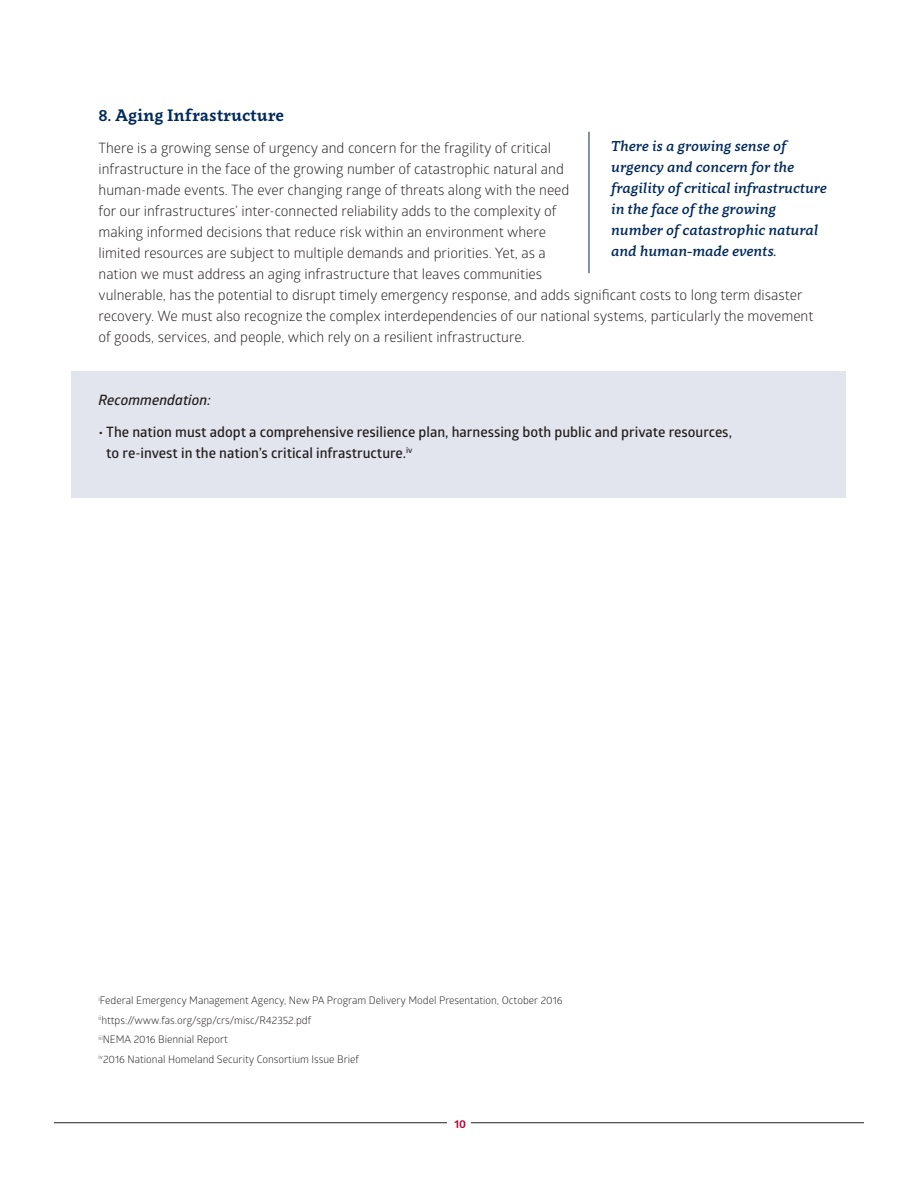
<style>
.page{position:relative;width:918px;height:1188px;background:#fff}
.page>*{position:absolute;margin:0;border:0;box-sizing:border-box;transform-origin:0 0}
.subhead{font:700 16.5px "Clavo";color:#00295c}
.t1{font:14.25px/21px "Glober";color:#231f20}
.subhead-2{font:italic 500 14.25px/21px "Clavo";color:#00295c}
.t2{font:600 14.25px/21px "Glober";color:#231f20}
.t3{font:italic 600 14.25px "Glober";color:#231f20}
.t4{font:700 11.25px "Glober";color:#b30437}
.t5{font:10.5px "Glober";color:#231f20}
</style>
<div class="page">
<hr style="left:54px;top:1122px;width:393px;height:1px;background:#231f20">
<hr style="left:471px;top:1122px;width:393px;height:1px;background:#231f20">
<div style="left:72px;top:371px;width:774px;height:126px;background:#e2e5ee"></div>
<hr style="left:589px;top:132px;width:1px;height:141px;background:#00295c">
<p class="subhead" style="left:99px;top:103px;width:187px">8. Aging Infrastructure</p>
<p class="t1" style="left:99px;top:136px;width:716px">There is a growing sense of urgency and concern for the fragility of critical<br>infrastructure in the face of the growing number of catastrophic natural and<br>human-made events. The ever changing range of threats along with the need<br>for our infrastructures’ inter-connected reliability adds to the complexity of<br>making informed decisions that reduce risk within an environment where<br>limited resources are subject to multiple demands and priorities. Yet, as a<br>nation we must address an aging infrastructure that leaves communities<br>vulnerable, has the potential to disrupt timely emergency response, and adds significant costs to long term disaster recovery. We must also recognize the complex interdependencies of our national systems, particularly the movement of goods, services, and people, which rely on a resilient infrastructure.</p>
<p class="subhead-2" style="left:611px;top:135px;width:217px">There is a growing sense of urgency and concern for the fragility of critical infrastructure in the face of the growing number of catastrophic natural and human-made events.</p>
<p class="t3" style="left:99px;top:390px;width:114px">Recommendation:</p>
<p class="t2" style="left:106px;top:421px;width:627px;text-indent:-8px">• The nation must adopt a comprehensive resilience plan, harnessing both public and private resources, to re-invest in the nation’s critical infrastructure.<sup>iv</sup></p>
<p class="t5" style="left:99px;top:993px;width:466px"><sup>i</sup>Federal Emergency Management Agency, New PA Program Delivery Model Presentation, October 2016</p>
<p class="t5" style="left:99px;top:1013px;width:214px"><sup>ii</sup>https://www.fas.org/sgp/crs/misc/R42352.pdf</p>
<p class="t5" style="left:99px;top:1032px;width:131px"><sup>iii</sup>NEMA 2016 Biennial Report</p>
<p class="t5" style="left:99px;top:1052px;width:262px"><sup>iv</sup>2016 National Homeland Security Consortium Issue Brief</p>
<p class="t4" style="left:454px;top:1116px;width:13px">10</p>
</div>
